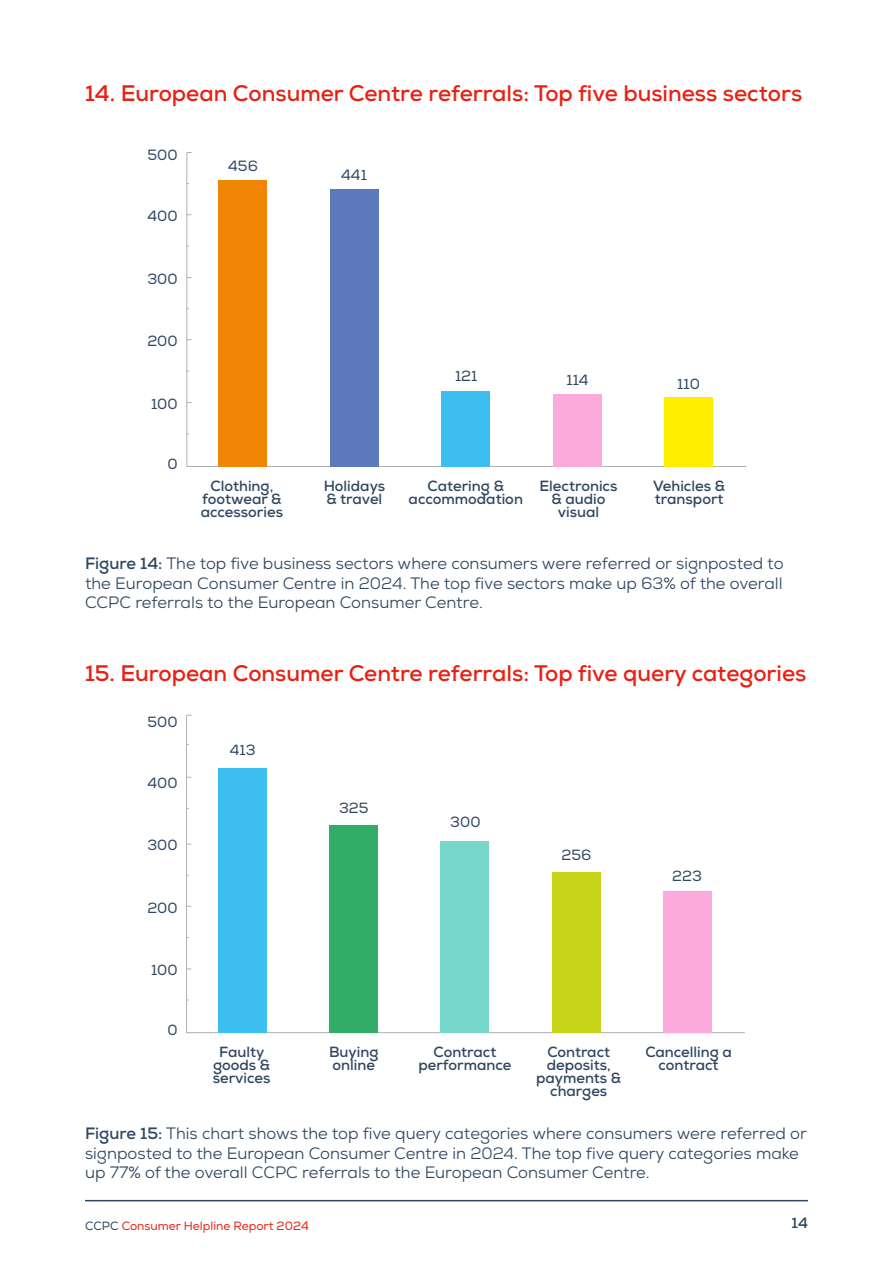
<style>
.page{position:relative;width:893px;height:1263px;background:#fff}
.page>*{position:absolute;margin:0;border:0;box-sizing:border-box;transform-origin:0 0}
.t1{font:700 22.5px "Nexa";color:#e72113}
.t2{font:16.5px/19.5px "Nexa";color:#2f4660;text-align:justify}
.t3{font:700 15px "Nexa";color:#2f4660}
.t4{font:700 14.85px/13px "Nexa";color:#2f4660;text-align:center}
.t5{font:14.85px "Nexa";color:#2f4660}
.t6{font:700 14.7px/13px "Nexa";color:#2f4660;text-align:center}
.t7{font:14.7px "Nexa";color:#2f4660}
.t8{font:12px "Nexa";color:#e72113}
.s1{font-weight:700}
.s2{color:#2f4660}
</style>
<div class="page">
<hr style="left:85px;top:1200px;width:723px;height:1px;background:#2f4660">
<svg style="left:186px;top:152px;width:561px;height:315px"></svg>
<div style="left:218px;top:180px;width:49px;height:286px;background:#f18604"></div>
<div style="left:330px;top:189px;width:48px;height:277px;background:#5b79bb"></div>
<div style="left:441px;top:391px;width:49px;height:75px;background:#3cbff0"></div>
<div style="left:553px;top:394px;width:49px;height:72px;background:#fca9dc"></div>
<div style="left:665px;top:396px;width:48px;height:70px;background:#ffed00"></div>
<svg style="left:186px;top:714px;width:559px;height:319px"></svg>
<div style="left:218px;top:768px;width:49px;height:265px;background:#3cbff0"></div>
<div style="left:329px;top:825px;width:49px;height:208px;background:#31ad68"></div>
<div style="left:441px;top:841px;width:48px;height:192px;background:#76d8ca"></div>
<div style="left:552px;top:872px;width:48px;height:161px;background:#c8d419"></div>
<div style="left:663px;top:891px;width:49px;height:142px;background:#fca9dc"></div>
<p class="t1" style="left:85px;top:79px;width:719px">14. European Consumer Centre referrals: Top five business sectors</p>
<p class="t5" style="left:148px;top:146px;width:32px">500</p>
<p class="t5" style="left:148px;top:207px;width:32px">400</p>
<p class="t5" style="left:147px;top:270px;width:32px">300</p>
<p class="t5" style="left:147px;top:332px;width:32px">200</p>
<p class="t5" style="left:151px;top:395px;width:28px">100</p>
<p class="t5" style="left:168px;top:455px;width:12px">0</p>
<p class="t5" style="left:228px;top:157px;width:31px">456</p>
<p class="t5" style="left:341px;top:166px;width:27px">441</p>
<p class="t5" style="left:455px;top:367px;width:24px">121</p>
<p class="t5" style="left:566px;top:371px;width:24px">114</p>
<p class="t5" style="left:677px;top:374px;width:24px">110</p>
<p class="t4" style="left:201px;top:479px;width:84px">Clothing, footwear &amp; accessories</p>
<p class="t4" style="left:324px;top:479px;width:63px;text-align:left">Holidays &amp; travel</p>
<p class="t4" style="left:409px;top:479px;width:116px">Catering &amp; accommodation</p>
<p class="t4" style="left:539px;top:479px;width:80px">Electronics &amp; audio visual</p>
<p class="t4" style="left:653px;top:479px;width:74px;text-align:left">Vehicles &amp; transport</p>
<p class="t2" style="left:85px;top:554px;width:700px"><span class="s1">Figure 14:</span> The top five business sectors where consumers were referred or signposted to the European Consumer Centre in 2024. The top five sectors make up 63% of the overall CCPC referrals to the European Consumer Centre.</p>
<p class="t1" style="left:85px;top:658px;width:723px">15. European Consumer Centre referrals: Top five query categories</p>
<p class="t7" style="left:148px;top:713px;width:32px">500</p>
<p class="t7" style="left:148px;top:774px;width:32px">400</p>
<p class="t7" style="left:147px;top:836px;width:32px">300</p>
<p class="t7" style="left:147px;top:899px;width:32px">200</p>
<p class="t7" style="left:151px;top:961px;width:28px">100</p>
<p class="t7" style="left:167px;top:1021px;width:12px">0</p>
<p class="t7" style="left:230px;top:741px;width:27px">413</p>
<p class="t7" style="left:339px;top:799px;width:31px">325</p>
<p class="t7" style="left:450px;top:813px;width:32px">300</p>
<p class="t7" style="left:561px;top:846px;width:31px">256</p>
<p class="t7" style="left:672px;top:867px;width:31px">223</p>
<p class="t6" style="left:213px;top:1045px;width:59px">Faulty goods &amp; services</p>
<p class="t6" style="left:329px;top:1045px;width:51px;text-align:left">Buying online</p>
<p class="t6" style="left:418px;top:1045px;width:94px">Contract performance</p>
<p class="t6" style="left:645px;top:1045px;width:88px">Cancelling a contract</p>
<p class="t6" style="left:536px;top:1045px;width:87px">Contract deposits, payments &amp; charges</p>
<p class="t2" style="left:85px;top:1124px;width:723px;text-align:left"><span class="s1">Figure 15:</span> This chart shows the top five query categories where consumers were referred or signposted to the European Consumer Centre in 2024. The top five query categories make up 77% of the overall CCPC referrals to the European Consumer Centre.</p>
<p class="t8" style="left:85px;top:1218px;width:225px"><span class="s2">CCPC</span> Consumer Helpline Report 2024</p>
<p class="t3" style="left:791px;top:1214px;width:18px">14</p>
</div>
